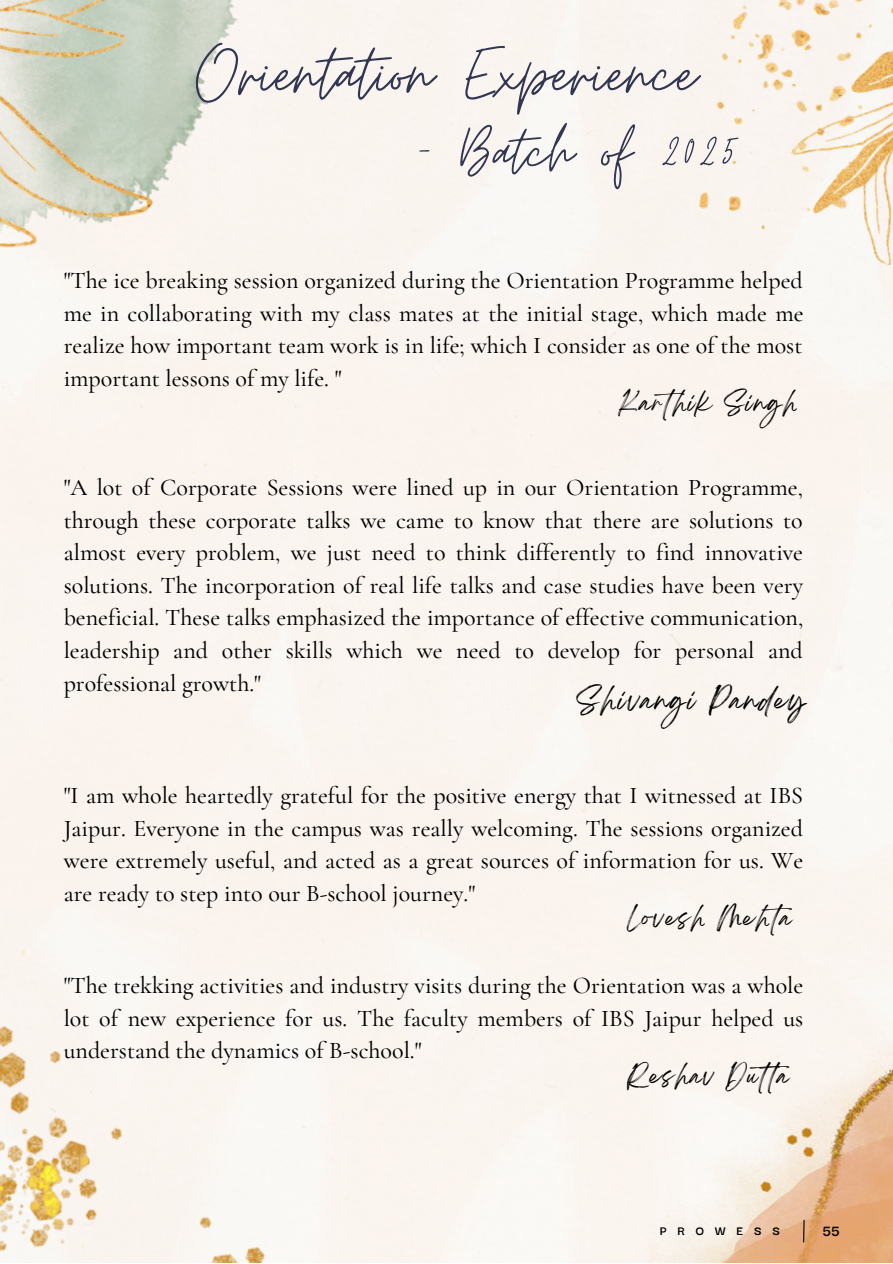
<style>
.page{position:relative;width:893px;height:1264px;background:#fff}
.page>*{position:absolute;margin:0;border:0;box-sizing:border-box;transform-origin:0 0}
.t1{font:84px "Moon Time";color:#333652}
.t2{font:73.5px "Moon Time";color:#333652}
.t3{font:500 24px/32.5px "Cormorant Garamond";color:#000;text-align:justify}
.t4{font:24px "Breathing";letter-spacing:.08em;color:#000}
.t5{font:21.45px "Breathing";letter-spacing:.08em;color:#000}
.t6{font:700 16.5px "Darker Grotesque";color:#000}
.t7{font:700 13.5px "Darker Grotesque";letter-spacing:.8em;color:#000}
</style>
<div class="page">
<div style="left:653px;top:0;width:112px;height:229px;background:#faf4ef"></div>
<img style="left:765px;top:0;width:127px;height:296px">
<img style="left:461px;top:994px;width:431px;height:268px">
<img style="left:0;top:1025px;width:265px;height:237px">
<div style="left:0;top:0;width:446px;height:394px;background:#faf4ef"></div>
<img style="left:0;top:0;width:265px;height:355px">
<svg style="left:802px;top:1218px;width:3px;height:25px"></svg>
<p class="t1" style="left:196px;top:22px;width:502px">Orientation Experience</p>
<p class="t2" style="left:416px;top:107px;width:326px">- Batch of 2025</p>
<p class="t3" style="left:64px;top:264px;width:741px">"The ice breaking session organized during the Orientation Programme helped me in collaborating with my class mates at the initial stage, which made me realize how important team work is in life; which I consider as one of the most important lessons of my life. "</p>
<p class="t5" style="left:618px;top:396px;width:181px">Karthik Singh</p>
<p class="t3" style="left:64px;top:471px;width:741px">"A lot of Corporate Sessions were lined up in our Orientation Programme, through these corporate talks we came to know that there are solutions to almost every problem, we just need to think differently to find innovative solutions. The incorporation of real life talks and case studies have been very beneficial. These talks emphasized the importance of effective communication, leadership and other skills which we need to develop for personal and professional growth."</p>
<p class="t4" style="left:576px;top:693px;width:231px">Shivangi Pandey</p>
<p class="t3" style="left:64px;top:779px;width:741px">"I am whole heartedly grateful for the positive energy that I witnessed at IBS Jaipur. Everyone in the campus was really welcoming. The sessions organized were extremely useful, and acted as a great sources of information for us. We are ready to step into our B-school journey."</p>
<p class="t5" style="left:627px;top:910px;width:176px">Lovesh Mehta</p>
<p class="t3" style="left:64px;top:969px;width:741px">"The trekking activities and industry visits during the Orientation was a whole lot of new experience for us. The faculty members of IBS Jaipur helped us understand the dynamics of B-school."</p>
<p class="t5" style="left:627px;top:1068px;width:173px">Reshav Dutta</p>
<p class="t7" style="left:659px;top:1220px;width:122px">PROWESS</p>
<p class="t6" style="left:822px;top:1218px;width:19px">55</p>
</div>
